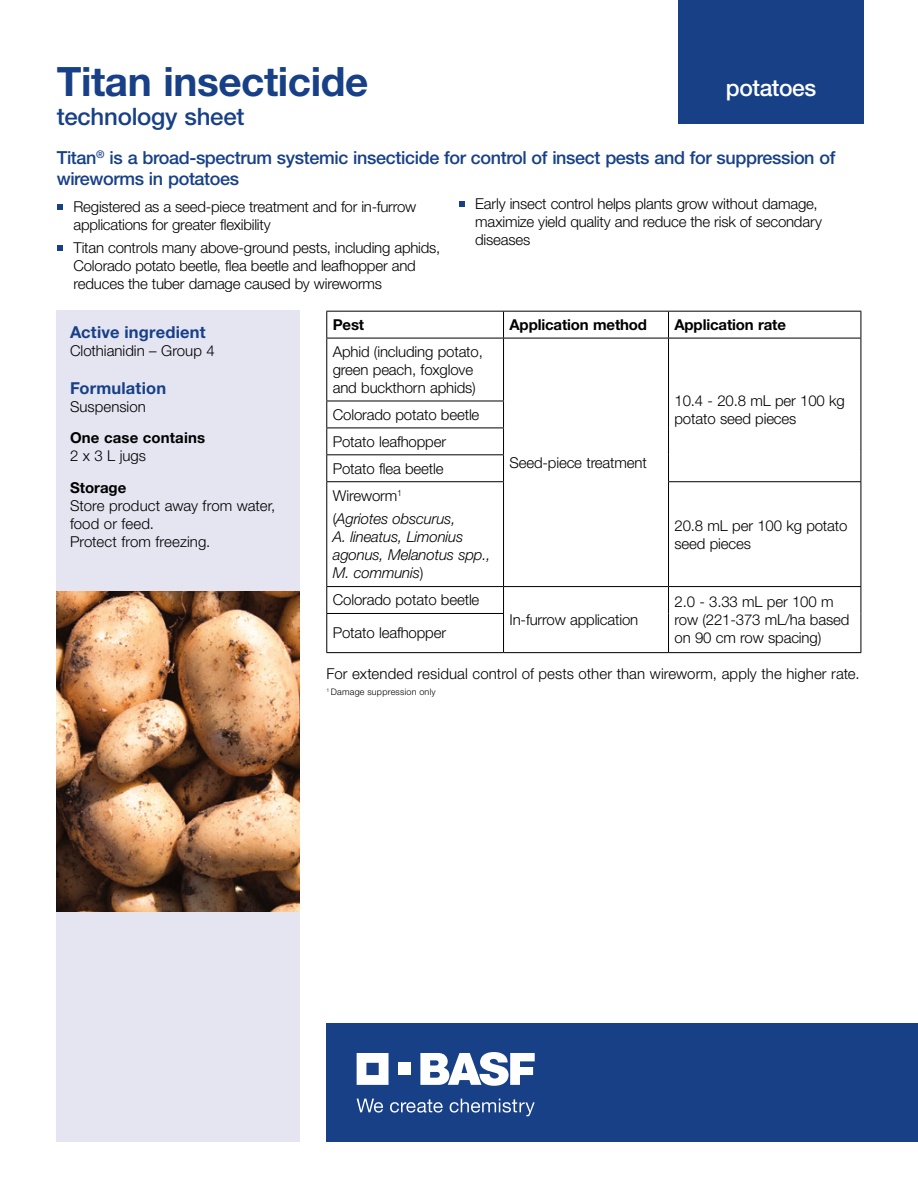
<style>
.page{position:relative;width:918px;height:1188px;background:#fff}
.page>*{position:absolute;margin:0;border:0;box-sizing:border-box;transform-origin:0 0}
.t1{font:700 40.5px "Helvetica Neue LT Std";letter-spacing:-.01em;color:#174087}
.t2{font:500 24px "Helvetica Neue LT Std";letter-spacing:-.01em;color:#174087}
.t3{font:500 23.25px "Helvetica Neue LT Std";letter-spacing:-.02em;color:#fff}
.t4{font:500 18px/21px "Helvetica Neue LT Std";letter-spacing:-.02em;color:#174087}
.t5{font:700 16.5px "Helvetica Neue LT Std";letter-spacing:.01em;color:#174087}
.t6{font:300 15px/18px "Helvetica Neue LT Std";letter-spacing:-.01em;color:#000}
.t7{font:italic 300 15px/18px "Helvetica Neue LT Std";letter-spacing:-.01em;color:#000}
.t8{font:700 15px "Helvetica Neue LT Std";letter-spacing:-.01em;color:#000}
.t9{font:700 15px "Helvetica Neue LT Std";letter-spacing:.01em;color:#000}
.t10{font:300 9px "Helvetica Neue LT Std";letter-spacing:.025em;color:#000}
.s1{font-style:normal}
</style>
<div class="page">
<div style="left:327px;top:1023px;width:591px;height:119px;background:#174087"></div>
<svg style="left:357px;top:1053px;width:32px;height:32px"></svg>
<div style="left:398px;top:1063px;width:13px;height:12px;background:#fff"></div>
<svg style="left:420px;top:1052px;width:115px;height:34px"></svg>
<svg style="left:357px;top:1099px;width:26px;height:14px"></svg>
<svg style="left:390px;top:1099px;width:53px;height:14px"></svg>
<svg style="left:450px;top:1099px;width:85px;height:17px"></svg>
<div style="left:57px;top:311px;width:243px;height:831px;background:#e5e5f2"></div>
<svg style="left:57px;top:204px;width:6px;height:5px"></svg>
<svg style="left:57px;top:245px;width:6px;height:6px"></svg>
<svg style="left:459px;top:201px;width:5px;height:5px"></svg>
<hr style="left:326px;top:311px;width:178px;height:1px;background:#000">
<svg style="left:326px;top:312px;width:1px;height:26px"></svg>
<hr style="left:504px;top:311px;width:165px;height:1px;background:#000">
<svg style="left:503px;top:312px;width:1px;height:26px"></svg>
<hr style="left:669px;top:311px;width:192px;height:1px;background:#000">
<svg style="left:668px;top:312px;width:1px;height:26px"></svg>
<svg style="left:861px;top:312px;width:1px;height:26px"></svg>
<hr style="left:326px;top:338px;width:178px;height:1px;background:#000">
<hr style="left:326px;top:338px;width:1px;height:63px;background:#000">
<hr style="left:504px;top:338px;width:165px;height:1px;background:#000">
<hr style="left:503px;top:338px;width:1px;height:63px;background:#000">
<hr style="left:669px;top:338px;width:192px;height:1px;background:#000">
<hr style="left:668px;top:338px;width:1px;height:63px;background:#000">
<hr style="left:861px;top:338px;width:1px;height:63px;background:#000">
<hr style="left:326px;top:401px;width:178px;height:1px;background:#000">
<hr style="left:326px;top:428px;width:178px;height:1px;background:#000">
<hr style="left:326px;top:454px;width:178px;height:1px;background:#000">
<svg style="left:326px;top:401px;width:1px;height:80px"></svg>
<svg style="left:503px;top:401px;width:1px;height:80px"></svg>
<svg style="left:668px;top:401px;width:1px;height:80px"></svg>
<svg style="left:861px;top:401px;width:1px;height:80px"></svg>
<hr style="left:326px;top:481px;width:178px;height:1px;background:#000">
<hr style="left:326px;top:482px;width:1px;height:104px;background:#000">
<hr style="left:503px;top:482px;width:1px;height:104px;background:#000">
<hr style="left:668px;top:481px;width:193px;height:1px;background:#000">
<hr style="left:668px;top:482px;width:1px;height:104px;background:#000">
<hr style="left:861px;top:482px;width:1px;height:104px;background:#000">
<hr style="left:326px;top:586px;width:178px;height:1px;background:#000">
<svg style="left:326px;top:587px;width:1px;height:26px"></svg>
<hr style="left:504px;top:586px;width:165px;height:1px;background:#000">
<svg style="left:503px;top:587px;width:1px;height:26px"></svg>
<hr style="left:669px;top:586px;width:192px;height:1px;background:#000">
<svg style="left:668px;top:587px;width:1px;height:26px"></svg>
<svg style="left:861px;top:587px;width:1px;height:26px"></svg>
<hr style="left:326px;top:613px;width:178px;height:1px;background:#000">
<hr style="left:326px;top:614px;width:1px;height:38px;background:#000">
<hr style="left:503px;top:614px;width:1px;height:38px;background:#000">
<hr style="left:668px;top:613px;width:1px;height:39px;background:#000">
<hr style="left:861px;top:613px;width:1px;height:39px;background:#000">
<hr style="left:326px;top:652px;width:178px;height:1px;background:#000">
<hr style="left:504px;top:652px;width:165px;height:1px;background:#000">
<hr style="left:669px;top:652px;width:192px;height:1px;background:#000">
<div style="left:678px;top:0;width:186px;height:123px;background:#174087"></div>
<img style="left:57px;top:592px;width:243px;height:319px">
<h1 class="t1" style="left:57px;top:57px;width:313px">Titan insecticide</h1>
<h2 class="t2" style="left:57px;top:102px;width:189px">technology sheet</h2>
<h3 class="t3" style="left:726px;top:74px;width:92px">potatoes</h3>
<p class="t4" style="left:57px;top:147px;width:780px">Titan<sup>®</sup> is a broad-spectrum systemic insecticide for control of insect pests and for suppression of wireworms in potatoes</p>
<p class="t6" style="left:73px;top:197px;width:344px">Registered as a seed-piece treatment and for in-furrow applications for greater flexibility</p>
<p class="t6" style="left:73px;top:239px;width:368px">Titan controls many above-ground pests, including aphids,<br>Colorado potato beetle, flea beetle and leafhopper and reduces the tuber damage caused by wireworms</p>
<p class="t6" style="left:475px;top:194px;width:348px">Early insect control helps plants grow without damage, maximize yield quality and reduce the risk of secondary diseases</p>
<p class="t5" style="left:70px;top:322px;width:137px">Active ingredient</p>
<p class="t6" style="left:70px;top:341px;width:146px">Clothianidin – Group 4</p>
<p class="t5" style="left:70px;top:377px;width:98px">Formulation</p>
<p class="t6" style="left:70px;top:397px;width:77px">Suspension</p>
<p class="t9" style="left:70px;top:428px;width:137px">One case contains</p>
<p class="t6" style="left:70px;top:446px;width:78px">2 x 3 L jugs</p>
<p class="t8" style="left:70px;top:478px;width:58px">Storage</p>
<p class="t6" style="left:70px;top:496px;width:207px">Store product away from water, food or feed.<br>Protect from freezing.</p>
<p class="t8" style="left:333px;top:315px;width:33px">Pest</p>
<p class="t8" style="left:510px;top:315px;width:139px">Application method</p>
<p class="t8" style="left:675px;top:315px;width:113px">Application rate</p>
<p class="t6" style="left:333px;top:342px;width:152px">Aphid (including potato, green peach, foxglove and buckthorn aphids)</p>
<p class="t6" style="left:675px;top:392px;width:172px">10.4 - 20.8 mL per 100 kg</p>
<p class="t6" style="left:333px;top:405px;width:148px">Colorado potato beetle</p>
<p class="t6" style="left:675px;top:410px;width:123px">potato seed pieces</p>
<p class="t6" style="left:333px;top:428px;width:115px;line-height:26.8px">Potato leafhopper<br>Potato flea beetle<br>Wireworm<sup>1</sup></p>
<p class="t7" style="left:333px;top:510px;width:159px"><span class="s1">(</span>Agriotes obscurus,<br>A. lineatus, Limonius agonus, Melanotus spp.,<br>M. communis<span class="s1">)</span></p>
<p class="t6" style="left:675px;top:516px;width:175px">20.8 mL per 100 kg potato seed pieces</p>
<p class="t6" style="left:333px;top:591px;width:148px">Colorado potato beetle</p>
<p class="t6" style="left:510px;top:610px;width:130px">In-furrow application</p>
<p class="t6" style="left:510px;top:453px;width:139px">Seed-piece treatment</p>
<p class="t6" style="left:675px;top:592px;width:176px">2.0 - 3.33 mL per 100 m row (221-373 mL/ha based</p>
<p class="t6" style="left:333px;top:624px;width:115px">Potato leafhopper</p>
<p class="t6" style="left:675px;top:628px;width:148px">on 90 cm row spacing)</p>
<p class="t6" style="left:326px;top:664px;width:535px">For extended residual control of pests other than wireworm, apply the higher rate.</p>
<p class="t10" style="left:326px;top:686px;width:111px"><sup>1</sup> Damage suppression only</p>
</div>
